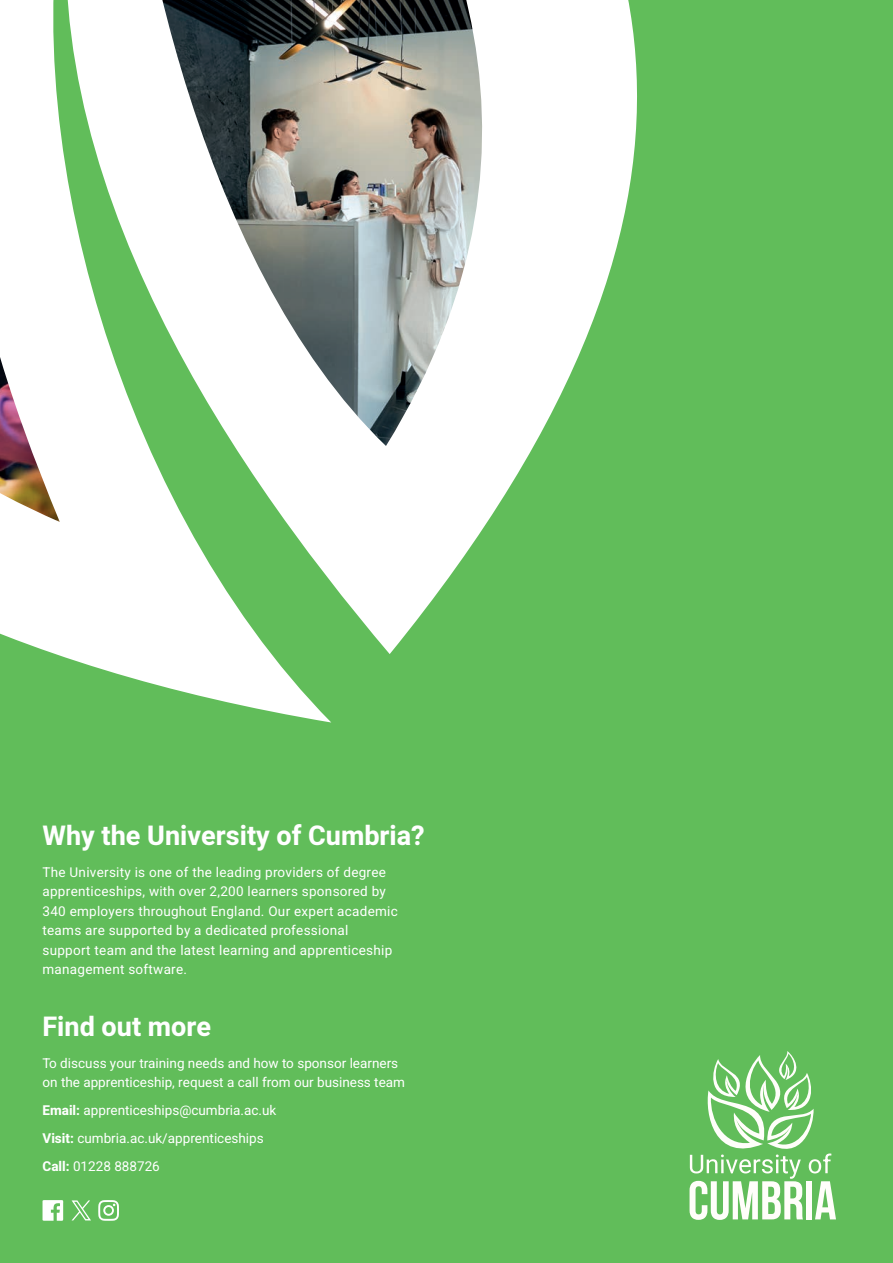
<style>
.page{position:relative;width:893px;height:1263px;background:#61bd5a}
.page>*{position:absolute;margin:0;border:0;box-sizing:border-box;transform-origin:0 0}
.t1{font:700 27px "Heebo";color:#fff}
.t2{font:13.5px/19.5px "Heebo";letter-spacing:.02em;color:#fff}
.t3{font:13.5px/28px "Heebo";color:#fff}
.s1{font-weight:700}
</style>
<div class="page">
<svg style="left:689px;top:1051px;width:147px;height:169px"></svg>
<svg style="left:0;top:0;width:637px;height:722px;fill:#fff"></svg>
<svg style="left:98px;top:1200px;width:21px;height:20px"></svg>
<svg style="left:43px;top:1200px;width:20px;height:20px"></svg>
<svg style="left:72px;top:1200px;width:19px;height:20px"></svg>
<h1 class="t1" style="left:43px;top:817px;width:384px">Why the University of Cumbria?</h1>
<p class="t2" style="left:43px;top:862px;width:357px">The University is one of the leading providers of degree apprenticeships, with over 2,200 learners sponsored by 340 employers throughout England. Our expert academic teams are supported by a dedicated professional support team and the latest learning and apprenticeship management software.</p>
<h1 class="t1" style="left:43px;top:1008px;width:170px">Find out more</h1>
<p class="t3" style="left:43px;top:1053px;width:364px;line-height:19.5px">To discuss your training needs and how to sponsor learners on the apprenticeship, request a call from our business team</p>
<p class="t3" style="left:43px;top:1096px;width:235px"><span class="s1">Email:</span> apprenticeships@cumbria.ac.uk<br><span class="s1">Visit:</span> cumbria.ac.uk/apprenticeships<br><span class="s1">Call:</span> 01228 888726</p>
</div>
